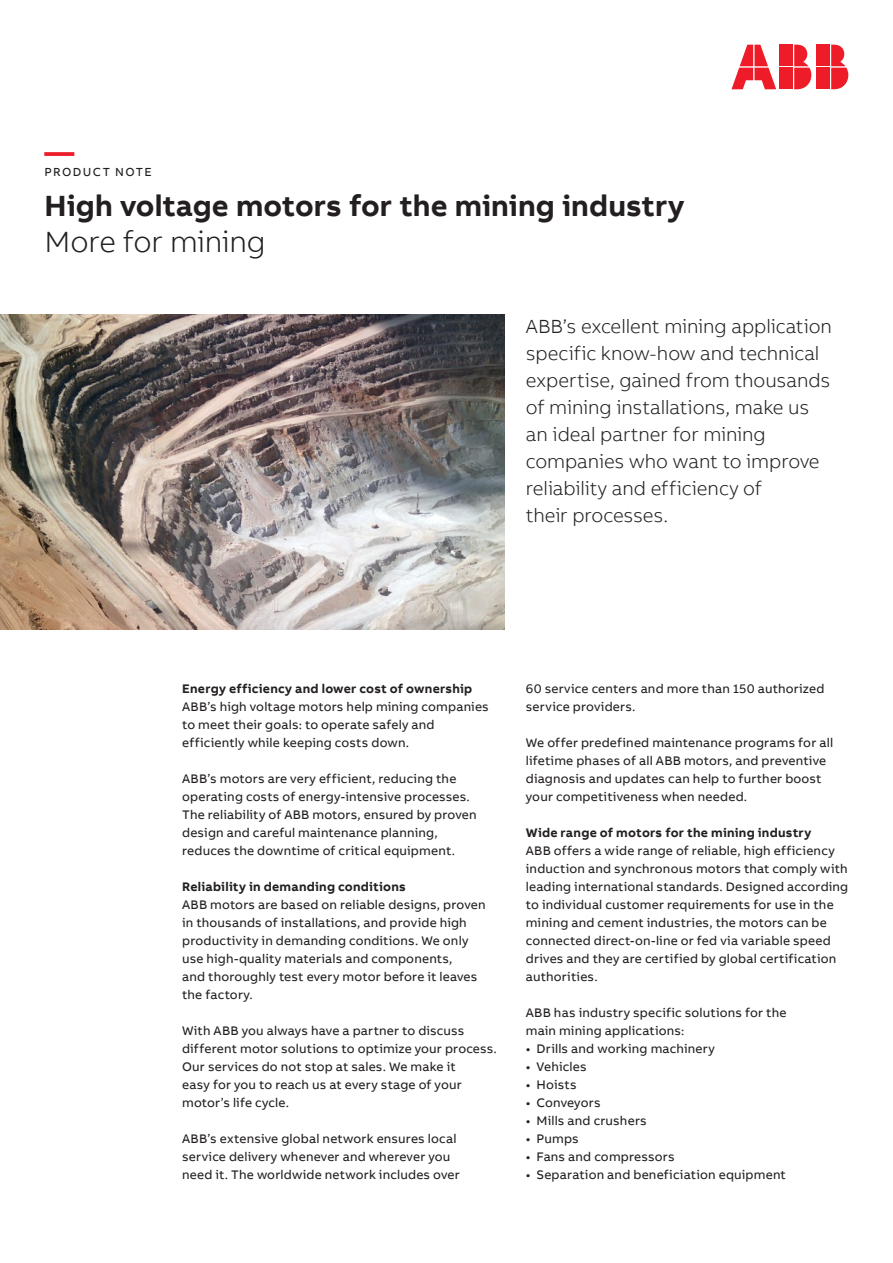
<style>
.page{position:relative;width:893px;height:1263px;background:#fff}
.page>*{position:absolute;margin:0;border:0;box-sizing:border-box;transform-origin:0 0}
.t1{font:700 30px "AB Bvoice";color:#231f20}
.t2{font:300 30px "AB Bvoice";letter-spacing:-.01em;color:#231f20}
.t3{font:700 30px "AB Bvoice";color:#ee1c28}
.t4{font:300 19.5px/27px "AB Bvoice";letter-spacing:-.005em;color:#231f20}
.t5{font:12.75px/18px "AB Bvoice";letter-spacing:.015em;color:#231f20}
.t6{font:700 12.75px "AB Bvoice";letter-spacing:.02em;color:#231f20}
.t7{font:12px "AB Bvoice";letter-spacing:.12em;color:#231f20}
</style>
<div class="page">
<img style="left:0;top:315px;width:505px;height:315px">
<div style="left:817px;top:45px;width:13px;height:21px;background:#ee1c28"></div>
<div style="left:817px;top:68px;width:13px;height:21px;background:#ee1c28"></div>
<svg style="left:831px;top:45px;width:17px;height:44px"></svg>
<svg style="left:731px;top:45px;width:45px;height:44px"></svg>
<div style="left:780px;top:45px;width:13px;height:21px;background:#ee1c28"></div>
<div style="left:780px;top:68px;width:13px;height:21px;background:#ee1c28"></div>
<svg style="left:794px;top:45px;width:17px;height:44px"></svg>
<h1 class="t3" style="left:45px;top:132px;width:31px">—</h1>
<p class="t7" style="left:45px;top:165px;width:109px">PRODUCT NOTE</p>
<h1 class="t1" style="left:45px;top:186px;width:641px">High voltage motors for the mining industry</h1>
<h1 class="t2" style="left:45px;top:224px;width:223px">More for mining</h1>
<p class="t4" style="left:526px;top:313px;width:308px">ABB’s excellent mining application specific know-how and technical expertise, gained from thousands of mining installations, make us an ideal partner for mining companies who want to improve reliability and efficiency of<br>their processes.</p>
<p class="t6" style="left:182px;top:680px;width:292px">Energy efficiency and lower cost of ownership</p>
<p class="t5" style="left:182px;top:697px;width:308px">ABB’s high voltage motors help mining companies to meet their goals: to operate safely and efficiently while keeping costs down.</p>
<p class="t5" style="left:182px;top:769px;width:296px">ABB’s motors are very efficient, reducing the operating costs of energy-intensive processes.<br>The reliability of ABB motors, ensured by proven design and careful maintenance planning, reduces the downtime of critical equipment.</p>
<p class="t6" style="left:182px;top:878px;width:225px">Reliability in demanding conditions</p>
<p class="t5" style="left:182px;top:895px;width:305px">ABB motors are based on reliable designs, proven in thousands of installations, and provide high productivity in demanding conditions. We only use high-quality materials and components,<br>and thoroughly test every motor before it leaves the factory.</p>
<p class="t5" style="left:182px;top:1021px;width:316px">With ABB you always have a partner to discuss different motor solutions to optimize your process.<br>Our services do not stop at sales. We make it<br>easy for you to reach us at every stage of your motor’s life cycle.</p>
<p class="t5" style="left:182px;top:1129px;width:279px">ABB’s extensive global network ensures local service delivery whenever and wherever you need it. The worldwide network includes over</p>
<p class="t5" style="left:526px;top:679px;width:300px">60 service centers and more than 150 authorized service providers.</p>
<p class="t5" style="left:526px;top:733px;width:309px">We offer predefined maintenance programs for all lifetime phases of all ABB motors, and preventive diagnosis and updates can help to further boost your competitiveness when needed.</p>
<p class="t6" style="left:526px;top:824px;width:287px">Wide range of motors for the mining industry</p>
<p class="t5" style="left:526px;top:842px;width:324px">ABB offers a wide range of reliable, high efficiency induction and synchronous motors that comply with leading international standards. Designed according to individual customer requirements for use in the mining and cement industries, the motors can be connected direct-on-line or fed via variable speed drives and they are certified by global certification authorities.</p>
<p class="t5" style="left:526px;top:1004px;width:262px">ABB has industry specific solutions for the main mining applications:</p>
<p class="t5" style="left:526px;top:1040px;width:190px">• Drills and working machinery</p>
<p class="t5" style="left:526px;top:1058px;width:62px">• Vehicles</p>
<p class="t5" style="left:526px;top:1076px;width:52px">• Hoists</p>
<p class="t5" style="left:526px;top:1094px;width:76px">• Conveyors</p>
<p class="t5" style="left:526px;top:1112px;width:122px">• Mills and crushers</p>
<p class="t5" style="left:526px;top:1130px;width:54px">• Pumps</p>
<p class="t5" style="left:526px;top:1148px;width:150px">• Fans and compressors</p>
<p class="t5" style="left:526px;top:1166px;width:262px">• Separation and beneficiation equipment</p>
</div>
